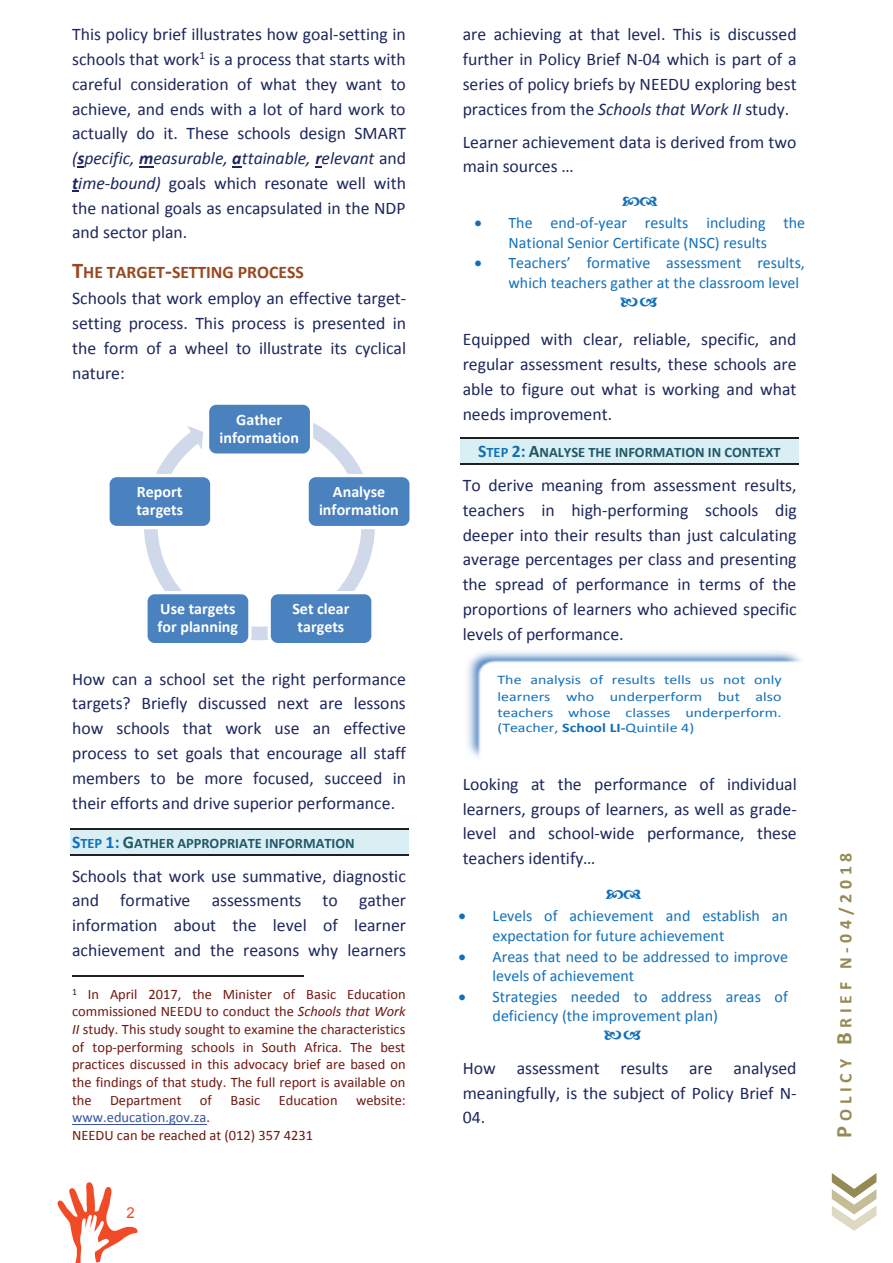
<style>
.page{position:relative;width:893px;height:1263px;background:#fff}
.page>*{position:absolute;margin:0;border:0;box-sizing:border-box;transform-origin:0 0}
.t1{font:17.7px/24.8px "Calibri";color:#1d275b;text-align:justify}
.t2{font:700 17.7px "Calibri";letter-spacing:.27em;color:#948a53}
.t3{font:16.05px/19.5px "Calibri";color:#1270b9}
.t4{font:700 16.05px/17.7px "Calibri";color:#fff;text-align:center}
.t5{font:15px "Arial";color:#f04b26}
.t6{font:14.4px/17.5px "Calibri";color:#701810;text-align:justify}
.t7{font:700 14.4px "Calibri";color:#205868}
.t8{font:13.2px/15.8px "Calibri";color:#1270b9;scale:1.22 1}
.t9{font:13.05px/16.2px "Calibri";color:#1270b9;scale:1.22 1}
.s1{font-style:italic}
.s2{font-weight:700;font-style:italic}
.s3{font-weight:700;font-size:22.5px;color:#984921}
.s4{font-weight:700;color:#984921}
.s5{font-size:17.7px;color:#1270b9}
.s6{color:#1270b9}
.s7{font-size:17.7px}
.s8{color:#3853a3}
.s9{font-weight:700}
.s10{font-size:22.5px}
</style>
<div class="page">
<svg style="left:58px;top:1182px;width:80px;height:81px"></svg>
<svg style="left:832px;top:1173px;width:44px;height:58px"></svg>
<svg style="left:139px;top:166px;width:14px;height:1px"></svg>
<div style="left:70px;top:829px;width:338px;height:25px;background:#daeff4"></div>
<hr style="left:70px;top:828px;width:338px;height:1px;background:#231f20">
<hr style="left:70px;top:854px;width:338px;height:1px;background:#231f20">
<hr style="left:72px;top:976px;width:231px;height:1px;background:#231f20">
<hr style="left:72px;top:1124px;width:135px;height:1px;background:#3853a3">
<div style="left:460px;top:439px;width:339px;height:25px;background:#daeff4"></div>
<hr style="left:460px;top:438px;width:339px;height:1px;background:#231f20">
<hr style="left:460px;top:464px;width:339px;height:1px;background:#231f20">
<svg style="left:144px;top:423px;width:231px;height:218px"></svg>
<svg style="left:206px;top:404px;width:107px;height:53px;background:#6392c8"></svg>
<div style="left:305px;top:474px;width:108px;height:55px;background:#4a81bf;border:3px solid #fff;border-radius:9px"></div>
<div style="left:268px;top:591px;width:107px;height:55px;background:#4a81bf;border:3px solid #fff;border-radius:9px"></div>
<div style="left:144px;top:591px;width:108px;height:55px;background:#4a81bf;border:3px solid #fff;border-radius:9px"></div>
<div style="left:106px;top:474px;width:107px;height:55px;background:#4a81bf;border:3px solid #fff;border-radius:9px"></div>
<img style="left:467px;top:651px;width:332px;height:105px">
<img style="left:475px;top:658px;width:326px;height:100px">
<svg style="left:482px;top:664px;width:319px;height:94px"></svg>
<img style="left:486px;top:672px;width:315px;height:68px">
<p class="t1" style="left:72px;top:22px;width:336px">This policy brief illustrates how goal-setting in schools that work<sup>1</sup> is a process that starts with careful consideration of what they want to achieve, and ends with a lot of hard work to actually do it. These schools design SMART <span class="s1">(</span><span class="s2">s</span><span class="s1">pecific,</span> <span class="s2">m</span><span class="s1">easurable,</span> <span class="s2">a</span><span class="s1">ttainable,</span> <span class="s2">r</span><span class="s1">elevant</span> and <span class="s2">t</span><span class="s1">ime-bound)</span> goals which resonate well with the national goals as encapsulated in the NDP and sector plan.</p>
<p class="t1" style="left:72px;top:258px;width:335px;line-height:26.7px"><span class="s3">T</span><span class="s4">HE TARGET</span><span class="s3">-</span><span class="s4">SETTING PROCESS<br></span>Schools that work employ an effective target-</p>
<p class="t1" style="left:72px;top:311px;width:336px">setting process. This process is presented in the form of a wheel to illustrate its cyclical nature:</p>
<p class="t4" style="left:136px;top:483px;width:48px;text-align:left">Report targets</p>
<p class="t4" style="left:220px;top:411px;width:81px">Gather information</p>
<p class="t4" style="left:319px;top:483px;width:81px">Analyse information</p>
<p class="t4" style="left:157px;top:600px;width:82px;text-align:left">Use targets for planning</p>
<p class="t4" style="left:292px;top:600px;width:59px">Set clear targets</p>
<p class="t1" style="left:72px;top:666px;width:336px">How can a school set the right performance targets? Briefly discussed next are lessons how schools that work use an effective process to set goals that encourage all staff members to be more focused, succeed in their efforts and drive superior performance.</p>
<p class="t7" style="left:72px;top:834px;width:284px"><span class="s5">S</span><span class="s6">TEP</span> <span class="s5">1:</span> <span class="s7">G</span>ATHER APPROPRIATE INFORMATION</p>
<p class="t1" style="left:72px;top:863px;width:335px">Schools that work use summative, diagnostic and formative assessments to gather information about the level of learner achievement and the reasons why learners</p>
<p class="t6" style="left:72px;top:985px;width:335px"><sup>1</sup> In April 2017, the Minister of Basic Education commissioned NEEDU to conduct the <span class="s1">Schools that Work II</span> study. This study sought to examine the characteristics of top-performing schools in South Africa. The best practices discussed in this advocacy brief are based on the findings of that study. The full report is available on the</p>
<p class="t6" style="left:110px;top:1091px;width:73px">Department</p>
<p class="t6" style="left:200px;top:1091px;width:14px">of</p>
<p class="t6" style="left:231px;top:1091px;width:31px">Basic</p>
<p class="t6" style="left:279px;top:1091px;width:60px">Education</p>
<p class="t6" style="left:356px;top:1091px;width:51px">website:</p>
<p class="t6" style="left:72px;top:1109px;width:243px"><span class="s8">www.education.gov.za</span>.<br>NEEDU can be reached at (012) 357 4231</p>
<p class="t5" style="left:126px;top:1203px;width:10px">2</p>
<p class="t1" style="left:463px;top:22px;width:336px">are achieving at that level. This is discussed further in Policy Brief N-04 which is part of a series of policy briefs by NEEDU exploring best practices from the <span class="s1">Schools that Work II</span> study.</p>
<p class="t1" style="left:463px;top:129px;width:335px">Learner achievement data is derived from two main sources …</p>
<p class="t3" style="left:474px;top:213px;width:332px;text-align:center">• The end-of-year results including the<br>National Senior Certificate (NSC) results</p>
<p class="t3" style="left:509px;top:253px;width:298px;text-indent:-34px">• Teachers’ formative assessment results, which teachers gather at the classroom level</p>
<p class="t1" style="left:463px;top:327px;width:335px">Equipped with clear, reliable, specific, and regular assessment results, these schools are able to figure out what is working and what needs improvement.</p>
<p class="t7" style="left:478px;top:443px;width:304px"><span class="s5">S</span><span class="s6">TEP</span> <span class="s5">2:</span> <span class="s7">A</span>NALYSE THE INFORMATION IN CONTEXT</p>
<p class="t1" style="left:463px;top:473px;width:336px">To derive meaning from assessment results, teachers in high-performing schools dig deeper into their results than just calculating average percentages per class and presenting the spread of performance in terms of the proportions of learners who achieved specific levels of performance.</p>
<p class="t9" style="left:498px;top:672px;width:234px">The analysis of results tells us not only learners who underperform but also</p>
<p class="t8" style="left:498px;top:704px;width:234px">teachers whose classes underperform. (Teacher, <span class="s9">School LI-</span>Quintile 4)</p>
<p class="t1" style="left:463px;top:772px;width:336px">Looking at the performance of individual learners, groups of learners, as well as grade&shy;level and school-wide performance, these teachers identify…</p>
<p class="t3" style="left:493px;top:906px;width:297px;text-indent:-34px">• Levels of achievement and establish an expectation for future achievement</p>
<p class="t3" style="left:493px;top:946px;width:297px;text-indent:-34px">• Areas that need to be addressed to improve levels of achievement</p>
<p class="t3" style="left:493px;top:986px;width:297px;text-indent:-34px">• Strategies needed to address areas of deficiency (the improvement plan)</p>
<p class="t1" style="left:463px;top:1056px;width:335px">How assessment results are analysed meaningfully, is the subject of Policy Brief N-04.</p>
<p class="t2" style="left:834px;top:1138px;width:287px;rotate:-90deg"><span class="s10">P</span>OLICY <span class="s10">B</span>RIEF N-04/2018</p>
</div>
